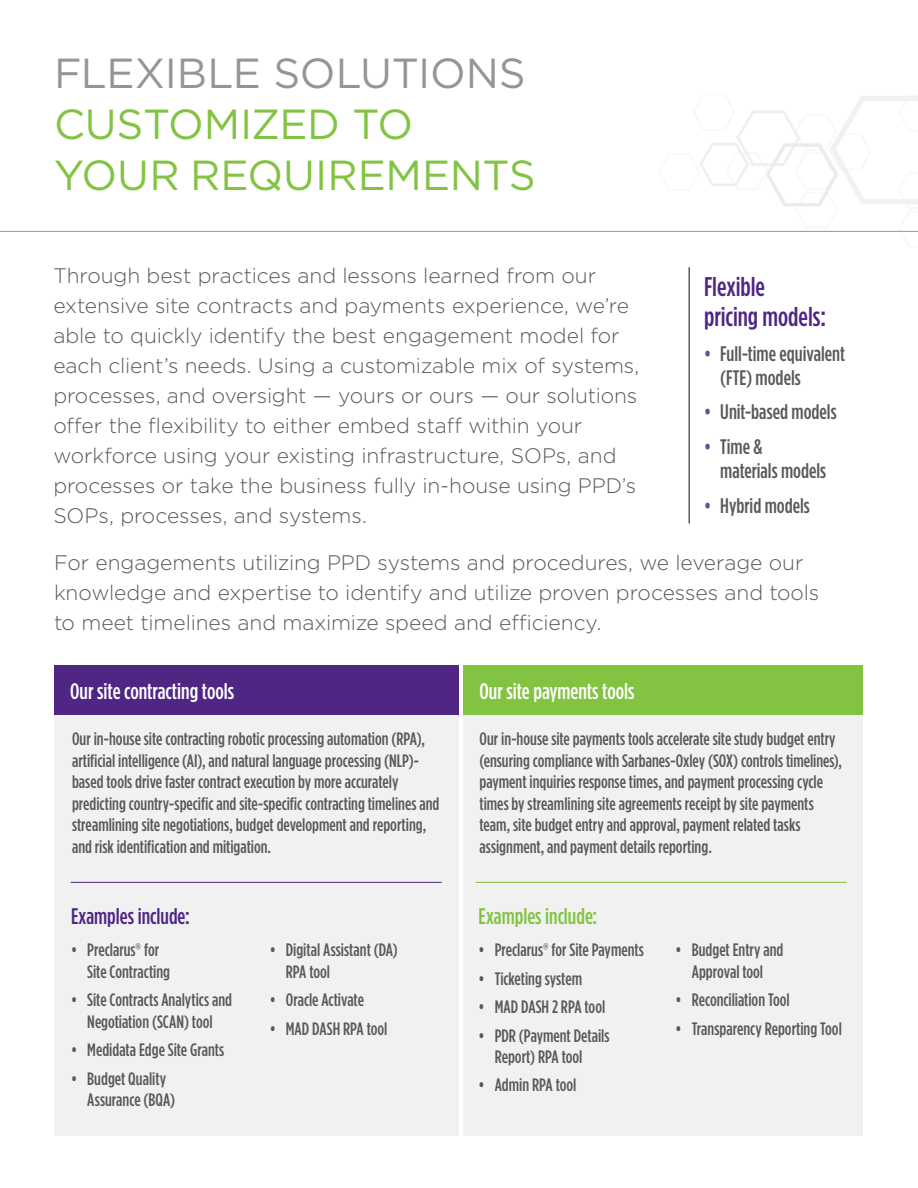
<style>
.page{position:relative;width:918px;height:1188px;background:#fff}
.page>*{position:absolute;margin:0;border:0;box-sizing:border-box;transform-origin:0 0}
.t1{font:42px/51px "Gotham";letter-spacing:-.005em;color:#82c341}
.t2{font:42px "Gotham";letter-spacing:-.005em;color:#939598}
.t3{font:500 27px/30px "Gotham Condensed";color:#4f2683}
.t4{font:500 22.5px "Gotham Condensed";color:#fff}
.t5{font:500 22.5px "Gotham Condensed";color:#4f2683}
.t6{font:500 22.5px "Gotham Condensed";color:#82c341}
.t7{font:300 21px/30px "Gotham";letter-spacing:-.005em;color:#58595b}
.t8{font:500 21px/24px "Gotham Condensed";color:#58595b}
.t9{font:500 18px/21.6px "Gotham Condensed";color:#58595b}
.s1{color:#684994}
</style>
<div class="page">
<svg style="left:658px;top:96px;width:260px;height:135px"></svg>
<hr style="left:0;top:231px;width:918px;height:1px;background:#939598">
<hr style="left:688px;top:267px;width:2px;height:257px;background:#58595b">
<div style="left:54px;top:713px;width:404px;height:422px;background:#f1f1f2"></div>
<div style="left:463px;top:713px;width:400px;height:422px;background:#f1f1f2"></div>
<div style="left:54px;top:665px;width:404px;height:50px;background:#4f2683"></div>
<div style="left:463px;top:665px;width:400px;height:50px;background:#82c341"></div>
<hr style="left:71px;top:882px;width:371px;height:1px;background:#4f2683">
<hr style="left:475px;top:882px;width:372px;height:1px;background:#82c341">
<h1 class="t2" style="left:54px;top:46px;width:473px">FLEXIBLE SOLUTIONS</h1>
<h1 class="t1" style="left:54px;top:97px;width:483px">CUSTOMIZED TO<br>YOUR REQUIREMENTS</h1>
<p class="t7" style="left:53px;top:260px;width:588px">Through best practices and lessons learned from our extensive site contracts and payments experience, we’re able to quickly identify the best engagement model for each client’s needs. Using a customizable mix of systems, processes, and oversight — yours or ours — our solutions offer the flexibility to either embed staff within your workforce using your existing infrastructure, SOPs, and processes or take the business fully in-house using PPD’s SOPs, processes, and systems.</p>
<p class="t7" style="left:54px;top:547px;width:767px">For engagements utilizing PPD systems and procedures, we leverage our knowledge and expertise to identify and utilize proven processes and tools to meet timelines and maximize speed and efficiency.</p>
<h2 class="t3" style="left:704px;top:271px;width:123px">Flexible<br>pricing models:</h2>
<p class="t8" style="left:720px;top:341px;width:126px;text-indent:-16px"><span class="s1">•</span> Full-time equivalent (FTE) models</p>
<p class="t8" style="left:704px;top:400px;width:134px"><span class="s1">•</span> Unit-based models</p>
<p class="t8" style="left:720px;top:435px;width:107px;text-indent:-16px"><span class="s1">•</span> Time &amp;<br>materials models</p>
<p class="t8" style="left:704px;top:494px;width:107px"><span class="s1">•</span> Hybrid models</p>
<p class="t4" style="left:70px;top:678px;width:165px">Our site contracting tools</p>
<p class="t4" style="left:480px;top:678px;width:157px">Our site payments tools</p>
<p class="t9" style="left:72px;top:728px;width:369px">Our in-house site contracting robotic processing automation (RPA), artificial intelligence (AI), and natural language processing (NLP)- based tools drive faster contract execution by more accurately predicting country-specific and site-specific contracting timelines and streamlining site negotiations, budget development and reporting, and risk identification and mitigation.</p>
<p class="t9" style="left:479px;top:728px;width:364px">Our in-house site payments tools accelerate site study budget entry (ensuring compliance with Sarbanes-Oxley (SOX) controls timelines), payment inquiries response times, and payment processing cycle times by streamlining site agreements receipt by site payments team, site budget entry and approval, payment related tasks assignment, and payment details reporting.</p>
<p class="t5" style="left:71px;top:903px;width:120px">Examples include:</p>
<p class="t9" style="left:87px;top:939px;width:84px;text-indent:-16px">• Preclarus® for<br>Site Contracting</p>
<p class="t9" style="left:71px;top:989px;width:163px;text-align:center">• Site Contracts Analytics and<br>Negotiation (SCAN) tool</p>
<p class="t9" style="left:71px;top:1039px;width:155px">• Medidata Edge Site Grants</p>
<p class="t9" style="left:87px;top:1067px;width:89px;text-indent:-16px">• Budget Quality<br>Assurance (BQA)</p>
<p class="t9" style="left:286px;top:939px;width:114px;text-indent:-16px">• Digital Assistant (DA)<br>RPA tool</p>
<p class="t9" style="left:270px;top:989px;width:96px">• Oracle Activate</p>
<p class="t9" style="left:270px;top:1018px;width:119px">• MAD DASH RPA tool</p>
<p class="t6" style="left:479px;top:903px;width:120px">Examples include:</p>
<p class="t9" style="left:479px;top:939px;width:167px">• Preclarus® for Site Payments</p>
<p class="t9" style="left:479px;top:968px;width:105px">• Ticketing system</p>
<p class="t9" style="left:479px;top:996px;width:128px">• MAD DASH 2 RPA tool</p>
<p class="t9" style="left:495px;top:1024px;width:116px;text-indent:-16px">• PDR (Payment Details<br>Report) RPA tool</p>
<p class="t9" style="left:479px;top:1074px;width:99px">• Admin RPA tool</p>
<p class="t9" style="left:676px;top:939px;width:109px;text-align:center">• Budget Entry and<br>Approval tool</p>
<p class="t9" style="left:676px;top:989px;width:116px">• Reconciliation Tool</p>
<p class="t9" style="left:676px;top:1018px;width:168px">• Transparency Reporting Tool</p>
</div>
